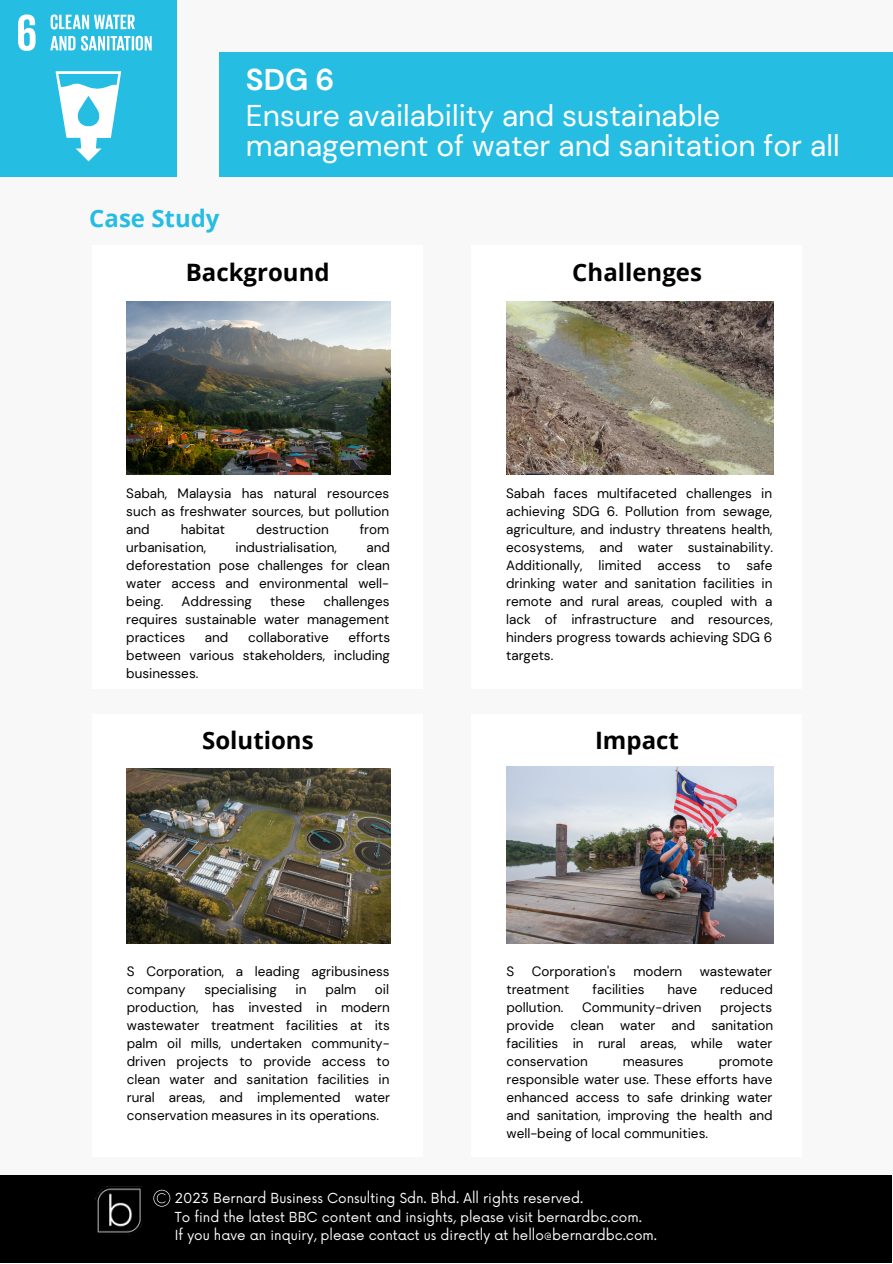
<style>
.page{position:relative;width:893px;height:1264px;background:#fff}
.page>*{position:absolute;margin:0;border:0;box-sizing:border-box;transform-origin:0 0}
.t1{font:30px/29.2px "DM Sans";color:#fff}
.t2{font:700 30px "DM Sans";color:#fff}
.t3{font:700 24px "Open Sans";color:#000}
.t4{font:700 24px "Open Sans";color:#26bde2}
.t5{font:13.5px/18px "DM Sans";color:#000;text-align:justify}
.t6{font:13.5px/18px "Now";color:#fff}
</style>
<div class="page">
<div style="left:0;top:0;width:892px;height:1262px;background:#f8f8f8"></div>
<div style="left:0;top:1175px;width:891px;height:87px;background:#000"></div>
<img style="left:95px;top:1186px;width:48px;height:49px">
<svg style="left:153px;top:1189px;width:17px;height:17px"></svg>
<div style="left:92px;top:245px;width:330px;height:443px;background:#fff"></div>
<div style="left:471px;top:245px;width:330px;height:443px;background:#fff"></div>
<div style="left:92px;top:714px;width:330px;height:442px;background:#fff"></div>
<div style="left:471px;top:714px;width:330px;height:442px;background:#fff"></div>
<div style="left:219px;top:52px;width:673px;height:124px;background:#26bde2"></div>
<div style="left:0;top:0;width:176px;height:176px;background:#26bde2"></div>
<svg style="left:18px;top:14px;width:134px;height:147px"></svg>
<img style="left:127px;top:301px;width:263px;height:173px">
<img style="left:506px;top:301px;width:267px;height:173px">
<img style="left:127px;top:768px;width:263px;height:175px">
<img style="left:506px;top:766px;width:267px;height:177px">
<h1 class="t2" style="left:246px;top:61px;width:90px">SDG 6</h1>
<h2 class="t4" style="left:89px;top:201px;width:132px">Case Study</h2>
<h1 class="t1" style="left:246px;top:102px;width:595px">Ensure availability and sustainable management of water and sanitation for all</h1>
<h2 class="t3" style="left:186px;top:255px;width:145px">Background</h2>
<h2 class="t3" style="left:572px;top:255px;width:131px">Challenges</h2>
<p class="t5" style="left:126px;top:484px;width:264px">Sabah, Malaysia has natural resources such as freshwater sources, but pollution and</p>
<p class="t5" style="left:181px;top:520px;width:46px">habitat</p>
<p class="t5" style="left:256px;top:520px;width:74px">destruction</p>
<p class="t5" style="left:359px;top:520px;width:31px">from</p>
<p class="t5" style="left:126px;top:538px;width:81px">urbanisation,</p>
<p class="t5" style="left:236px;top:538px;width:103px">industrialisation,</p>
<p class="t5" style="left:126px;top:538px;width:265px;text-indent:240px">and deforestation pose challenges for clean water access and environmental well&shy;being.</p>
<p class="t5" style="left:126px;top:592px;width:265px;text-indent:197px">challenges requires sustainable water management practices</p>
<p class="t5" style="left:182px;top:592px;width:72px">Addressing</p>
<p class="t5" style="left:270px;top:592px;width:37px">these</p>
<p class="t5" style="left:126px;top:628px;width:265px;text-indent:222px">efforts between various stakeholders, including businesses.</p>
<p class="t5" style="left:205px;top:628px;width:25px">and</p>
<p class="t5" style="left:248px;top:628px;width:82px">collaborative</p>
<p class="t5" style="left:506px;top:484px;width:268px">Sabah faces multifaceted challenges in achieving SDG 6. Pollution from sewage, agriculture, and industry threatens health, ecosystems, and water sustainability.<br>Additionally, limited access to safe drinking water and sanitation facilities in remote and rural areas, coupled with a lack of infrastructure and resources, hinders progress towards achieving SDG 6 targets.</p>
<h2 class="t3" style="left:202px;top:723px;width:113px">Solutions</h2>
<h2 class="t3" style="left:595px;top:723px;width:85px">Impact</h2>
<p class="t5" style="left:127px;top:962px;width:264px">S Corporation, a leading agribusiness company</p>
<p class="t5" style="left:127px;top:980px;width:265px;text-indent:248px">oil production, has invested in modern wastewater treatment facilities at its palm oil mills, undertaken community&shy;driven projects to provide access to clean water and sanitation facilities in rural areas, and implemented water conservation measures in its operations.</p>
<p class="t5" style="left:204px;top:980px;width:74px">specialising</p>
<p class="t5" style="left:295px;top:980px;width:12px">in</p>
<p class="t5" style="left:325px;top:980px;width:32px">palm</p>
<p class="t5" style="left:506px;top:962px;width:9px">S</p>
<p class="t5" style="left:531px;top:962px;width:86px">Corporation's</p>
<p class="t5" style="left:633px;top:962px;width:50px">modern</p>
<p class="t5" style="left:699px;top:962px;width:74px">wastewater</p>
<p class="t5" style="left:506px;top:980px;width:64px">treatment</p>
<p class="t5" style="left:592px;top:980px;width:53px">facilities</p>
<p class="t5" style="left:667px;top:980px;width:31px">have</p>
<p class="t5" style="left:720px;top:980px;width:54px">reduced</p>
<p class="t5" style="left:506px;top:998px;width:58px">pollution.</p>
<p class="t5" style="left:582px;top:998px;width:121px">Community-driven</p>
<p class="t5" style="left:506px;top:998px;width:268px;text-indent:214px">projects provide clean water and sanitation facilities in rural areas, while water conservation</p>
<p class="t5" style="left:506px;top:1052px;width:268px;text-indent:212px">promote responsible water use. These efforts have enhanced access to safe drinking water and sanitation, improving the health and well-being of local communities.</p>
<p class="t5" style="left:622px;top:1052px;width:62px">measures</p>
<p class="t6" style="left:175px;top:1189px;width:410px">2023 Bernard Business Consulting Sdn. Bhd. All rights reserved.</p>
<p class="t6" style="left:175px;top:1208px;width:483px">To find the latest BBC content and insights, please visit bernardbc.com.<br>If you have an inquiry, please contact us directly at hello@bernardbc.com.</p>
</div>
